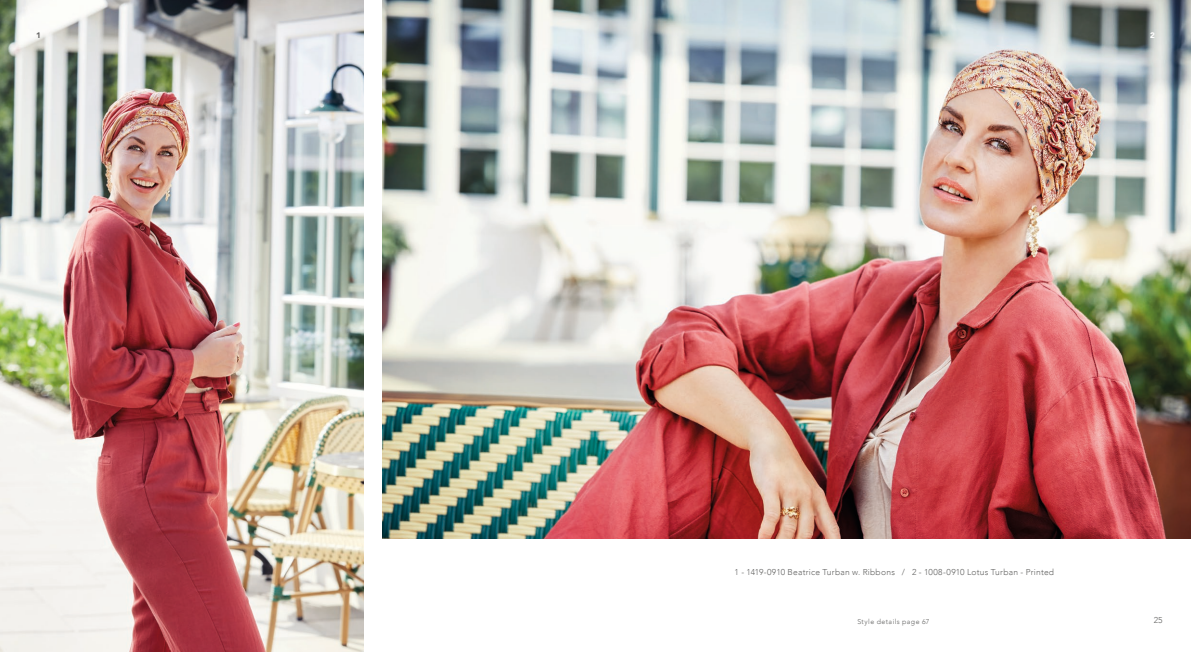
<style>
.page{position:relative;width:1191px;height:652px;background:#fff}
.page>*{position:absolute;margin:0;border:0;box-sizing:border-box;transform-origin:0 0}
.Style_info{font:300 8.5px "Avenir";letter-spacing:.025em;color:#646463}
.t1{font:900 8px "Avenir";color:#646463}
.t2{font:900 8px "Avenir";color:#fff}
.Style_info-2{font:300 7px "Avenir";letter-spacing:.06em;color:#646463}
</style>
<div class="page">
<img style="left:0;top:0;width:364px;height:652px">
<img style="left:383px;top:0;width:808px;height:539px">
<p class="t1" style="left:36px;top:28px;width:6px">1</p>
<p class="t2" style="left:1150px;top:28px;width:6px">2</p>
<p class="Style_info" style="left:734px;top:567px;width:321px">1 - 1419-0910 Beatrice Turban w. Ribbons / 2 - 1008-0910 Lotus Turban - Printed</p>
<p class="Style_info-2" style="left:857px;top:617px;width:74px">Style details page 67</p>
<p class="Style_info" style="left:1153px;top:615px;width:10px">25</p>
</div>
